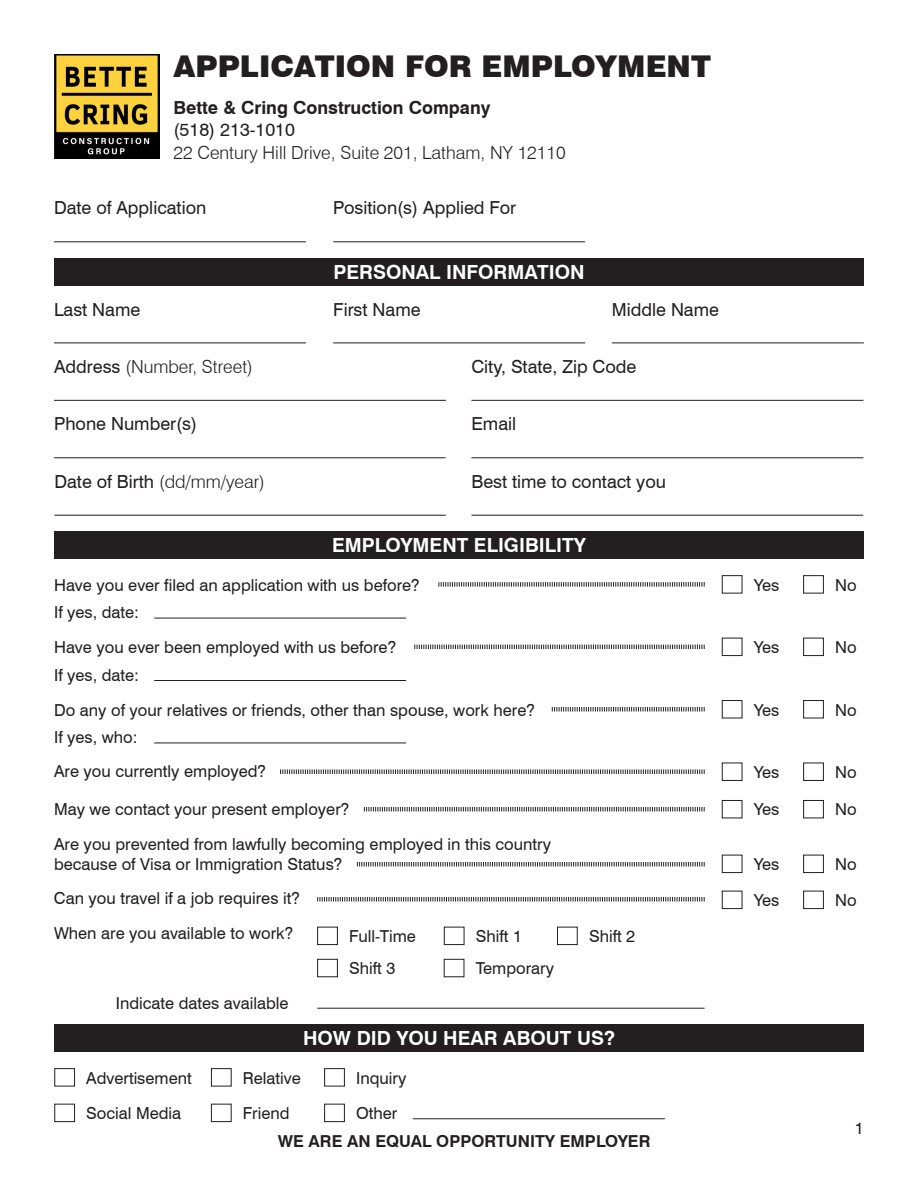
<style>
.page{position:relative;width:918px;height:1188px;background:#fff}
.page>*{position:absolute;margin:0;border:0;box-sizing:border-box;transform-origin:0 0}
.t1{font:900 30px "Swiss 721 BT";color:#231f20}
.t2{font:700 19.5px "Swiss 721 BT";color:#fff}
.t3{font:18px "Swiss 721 BT";color:#231f20}
.t4{font:300 18px "Swiss 721 BT";color:#231f20}
.t5{font:700 18px "Swiss 721 BT";color:#231f20}
.t6{font:16.5px/19.8px "Swiss 721 BT";color:#231f20}
.t7{font:700 16.5px "Swiss 721 BT";color:#231f20}
.s1{font-weight:400}
</style>
<div class="page">
<img style="left:54px;top:54px;width:105px;height:105px">
<div style="left:54px;top:258px;width:810px;height:28px;background:#231f20"></div>
<hr style="left:54px;top:343px;width:252px;height:1px;background:#231f20">
<hr style="left:333px;top:343px;width:252px;height:1px;background:#231f20">
<hr style="left:612px;top:343px;width:252px;height:1px;background:#231f20">
<hr style="left:54px;top:400px;width:392px;height:1px;background:#231f20">
<hr style="left:471px;top:400px;width:392px;height:1px;background:#231f20">
<hr style="left:54px;top:457px;width:392px;height:1px;background:#231f20">
<hr style="left:471px;top:457px;width:392px;height:1px;background:#231f20">
<hr style="left:54px;top:515px;width:392px;height:1px;background:#231f20">
<hr style="left:471px;top:515px;width:392px;height:1px;background:#231f20">
<div style="left:54px;top:1025px;width:810px;height:27px;background:#231f20"></div>
<div style="left:54px;top:1068px;width:21px;height:18px;border:1px solid #231f20"></div>
<div style="left:54px;top:1104px;width:21px;height:18px;border:1px solid #231f20"></div>
<div style="left:211px;top:1068px;width:21px;height:18px;border:1px solid #231f20"></div>
<div style="left:211px;top:1104px;width:21px;height:18px;border:1px solid #231f20"></div>
<div style="left:324px;top:1068px;width:21px;height:18px;border:1px solid #231f20"></div>
<div style="left:324px;top:1104px;width:21px;height:18px;border:1px solid #231f20"></div>
<hr style="left:413px;top:1118px;width:252px;height:1px;background:#231f20">
<div style="left:54px;top:532px;width:810px;height:27px;background:#231f20"></div>
<svg style="left:280px;top:769px;width:425px;height:5px"></svg>
<div style="left:722px;top:763px;width:20px;height:18px;border:1px solid #231f20"></div>
<div style="left:803px;top:763px;width:21px;height:18px;border:1px solid #231f20"></div>
<svg style="left:364px;top:807px;width:341px;height:4px"></svg>
<div style="left:722px;top:800px;width:20px;height:18px;border:1px solid #231f20"></div>
<div style="left:803px;top:800px;width:21px;height:18px;border:1px solid #231f20"></div>
<svg style="left:357px;top:862px;width:348px;height:4px"></svg>
<div style="left:722px;top:855px;width:20px;height:18px;border:1px solid #231f20"></div>
<div style="left:803px;top:855px;width:21px;height:18px;border:1px solid #231f20"></div>
<div style="left:317px;top:959px;width:21px;height:18px;border:1px solid #231f20"></div>
<div style="left:444px;top:959px;width:20px;height:18px;border:1px solid #231f20"></div>
<div style="left:317px;top:927px;width:21px;height:18px;border:1px solid #231f20"></div>
<div style="left:444px;top:927px;width:20px;height:18px;border:1px solid #231f20"></div>
<div style="left:557px;top:927px;width:21px;height:18px;border:1px solid #231f20"></div>
<svg style="left:317px;top:897px;width:388px;height:5px"></svg>
<div style="left:722px;top:891px;width:20px;height:18px;border:1px solid #231f20"></div>
<div style="left:803px;top:891px;width:21px;height:18px;border:1px solid #231f20"></div>
<svg style="left:438px;top:582px;width:267px;height:5px"></svg>
<div style="left:722px;top:575px;width:20px;height:18px;border:1px solid #231f20"></div>
<div style="left:803px;top:575px;width:21px;height:18px;border:1px solid #231f20"></div>
<hr style="left:154px;top:618px;width:252px;height:1px;background:#231f20">
<svg style="left:414px;top:645px;width:291px;height:4px"></svg>
<div style="left:722px;top:638px;width:20px;height:18px;border:1px solid #231f20"></div>
<div style="left:803px;top:638px;width:21px;height:18px;border:1px solid #231f20"></div>
<hr style="left:154px;top:680px;width:252px;height:1px;background:#231f20">
<svg style="left:552px;top:707px;width:153px;height:5px"></svg>
<div style="left:722px;top:700px;width:20px;height:18px;border:1px solid #231f20"></div>
<div style="left:803px;top:700px;width:21px;height:18px;border:1px solid #231f20"></div>
<hr style="left:154px;top:743px;width:252px;height:1px;background:#231f20">
<hr style="left:317px;top:1008px;width:388px;height:1px;background:#231f20">
<hr style="left:333px;top:241px;width:252px;height:1px;background:#231f20">
<hr style="left:54px;top:241px;width:252px;height:1px;background:#231f20">
<p class="t1" style="left:174px;top:48px;width:539px">APPLICATION FOR EMPLOYMENT</p>
<p class="t5" style="left:174px;top:97px;width:318px">Bette &amp; Cring Construction Company</p>
<p class="t3" style="left:174px;top:119px;width:123px">(518) 213-1010</p>
<p class="t4" style="left:174px;top:142px;width:393px">22 Century Hill Drive, Suite 201, Latham, NY 12110</p>
<p class="t3" style="left:54px;top:197px;width:154px">Date of Application</p>
<p class="t3" style="left:333px;top:197px;width:184px">Position(s) Applied For</p>
<p class="t2" style="left:333px;top:260px;width:253px">PERSONAL INFORMATION</p>
<p class="t3" style="left:54px;top:298px;width:88px">Last Name</p>
<p class="t3" style="left:333px;top:298px;width:89px">First Name</p>
<p class="t3" style="left:612px;top:298px;width:109px">Middle Name</p>
<p class="t4" style="left:54px;top:356px;width:200px"><span class="s1">Address</span> (Number, Street)</p>
<p class="t3" style="left:471px;top:356px;width:167px">City, State, Zip Code</p>
<p class="t3" style="left:54px;top:413px;width:145px">Phone Number(s)</p>
<p class="t3" style="left:471px;top:413px;width:46px">Email</p>
<p class="t4" style="left:54px;top:471px;width:212px"><span class="s1">Date of Birth</span> (dd/mm/year)</p>
<p class="t3" style="left:471px;top:471px;width:196px">Best time to contact you</p>
<p class="t2" style="left:332px;top:533px;width:255px">EMPLOYMENT ELIGIBILITY</p>
<p class="t6" style="left:54px;top:575px;width:367px">Have you ever filed an application with us before?</p>
<p class="t6" style="left:54px;top:603px;width:87px">If yes, date:</p>
<p class="t6" style="left:54px;top:637px;width:344px">Have you ever been employed with us before?</p>
<p class="t6" style="left:54px;top:665px;width:87px">If yes, date:</p>
<p class="t6" style="left:54px;top:700px;width:482px">Do any of your relatives or friends, other than spouse, work here?</p>
<p class="t6" style="left:54px;top:727px;width:85px">If yes, who:</p>
<p class="t6" style="left:754px;top:575px;width:27px">Yes</p>
<p class="t6" style="left:835px;top:575px;width:23px">No</p>
<p class="t6" style="left:754px;top:637px;width:27px">Yes</p>
<p class="t6" style="left:835px;top:637px;width:23px">No</p>
<p class="t6" style="left:754px;top:700px;width:27px">Yes</p>
<p class="t6" style="left:835px;top:700px;width:23px">No</p>
<p class="t6" style="left:54px;top:762px;width:214px">Are you currently employed?</p>
<p class="t6" style="left:754px;top:762px;width:27px">Yes</p>
<p class="t6" style="left:835px;top:762px;width:23px">No</p>
<p class="t6" style="left:54px;top:800px;width:297px">May we contact your present employer?</p>
<p class="t6" style="left:754px;top:800px;width:27px">Yes</p>
<p class="t6" style="left:835px;top:800px;width:23px">No</p>
<p class="t6" style="left:54px;top:834px;width:499px">Are you prevented from lawfully becoming employed in this country because of Visa or Immigration Status?</p>
<p class="t6" style="left:754px;top:854px;width:27px">Yes</p>
<p class="t6" style="left:835px;top:854px;width:23px">No</p>
<p class="t6" style="left:54px;top:888px;width:248px">Can you travel if a job requires it?</p>
<p class="t6" style="left:754px;top:890px;width:27px">Yes</p>
<p class="t6" style="left:835px;top:890px;width:23px">No</p>
<p class="t6" style="left:54px;top:923px;width:241px">When are you available to work?</p>
<p class="t6" style="left:116px;top:993px;width:174px">Indicate dates available</p>
<p class="t6" style="left:349px;top:926px;width:68px">Full-Time</p>
<p class="t6" style="left:476px;top:926px;width:48px">Shift 1</p>
<p class="t6" style="left:589px;top:926px;width:48px">Shift 2</p>
<p class="t6" style="left:349px;top:958px;width:48px">Shift 3</p>
<p class="t6" style="left:476px;top:958px;width:80px">Temporary</p>
<p class="t2" style="left:303px;top:1026px;width:313px">HOW DID YOU HEAR ABOUT US?</p>
<p class="t6" style="left:86px;top:1068px;width:107px">Advertisement</p>
<p class="t6" style="left:86px;top:1103px;width:96px">Social Media</p>
<p class="t6" style="left:243px;top:1068px;width:59px">Relative</p>
<p class="t6" style="left:243px;top:1103px;width:48px">Friend</p>
<p class="t6" style="left:356px;top:1068px;width:52px">Inquiry</p>
<p class="t6" style="left:356px;top:1103px;width:43px">Other</p>
<p class="t7" style="left:278px;top:1132px;width:374px">WE ARE AN EQUAL OPPORTUNITY EMPLOYER</p>
<p class="t6" style="left:855px;top:1118px;width:11px">1</p>
</div>
